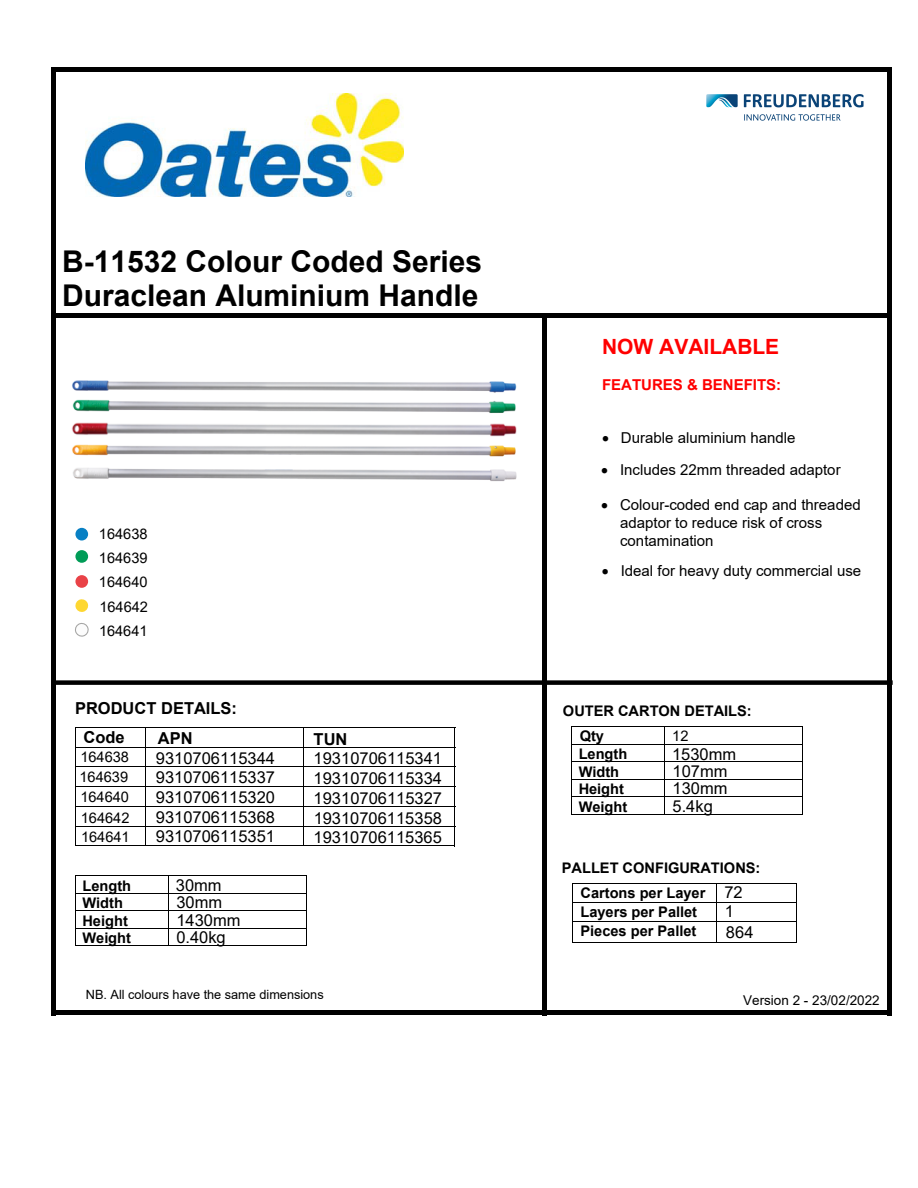
<style>
.page{position:relative;width:918px;height:1188px;background:#fff}
.page>*{position:absolute;margin:0;border:0;box-sizing:border-box;transform-origin:0 0}
.t1{font:700 30px/34.5px "Arial";color:#000}
.t2{font:700 21px "Arial";color:#f00}
.t3{font:16.5px/17.1px "Arial";color:#000}
.t4{font:700 16.5px/28.8px "Arial";color:#000}
.t5{font:15px/17.7px "Arial";color:#000}
.t6{font:700 15px "Arial";color:#f00}
.t7{font:700 14.55px/17.5px "Arial";color:#000}
.t8{font:14.55px/24.3px "Arial";color:#000;text-align:justify}
.t9{font:13.5px "Arial";color:#000}
.t10{font:12.75px "Arial";color:#000}
</style>
<div class="page">
<img style="left:86px;top:94px;width:318px;height:103px">
<div style="left:52px;top:67px;width:840px;height:5px;background:#000"></div>
<hr style="left:52px;top:72px;width:4px;height:14px;background:#000">
<hr style="left:888px;top:72px;width:4px;height:14px;background:#000">
<svg style="left:52px;top:86px;width:4px;height:4px"></svg>
<svg style="left:888px;top:86px;width:4px;height:4px"></svg>
<hr style="left:52px;top:90px;width:4px;height:35px;background:#000">
<hr style="left:888px;top:90px;width:4px;height:35px;background:#000">
<svg style="left:52px;top:125px;width:4px;height:4px"></svg>
<svg style="left:888px;top:125px;width:4px;height:4px"></svg>
<hr style="left:52px;top:129px;width:4px;height:14px;background:#000">
<hr style="left:888px;top:129px;width:4px;height:14px;background:#000">
<svg style="left:52px;top:143px;width:4px;height:5px"></svg>
<svg style="left:888px;top:143px;width:4px;height:5px"></svg>
<hr style="left:52px;top:148px;width:4px;height:34px;background:#000">
<hr style="left:888px;top:148px;width:4px;height:34px;background:#000">
<svg style="left:52px;top:182px;width:4px;height:4px"></svg>
<svg style="left:888px;top:182px;width:4px;height:4px"></svg>
<hr style="left:52px;top:186px;width:4px;height:14px;background:#000">
<hr style="left:888px;top:186px;width:4px;height:14px;background:#000">
<svg style="left:52px;top:200px;width:4px;height:5px"></svg>
<svg style="left:888px;top:200px;width:4px;height:5px"></svg>
<hr style="left:52px;top:205px;width:4px;height:34px;background:#000">
<hr style="left:888px;top:205px;width:4px;height:34px;background:#000">
<svg style="left:52px;top:239px;width:4px;height:5px"></svg>
<svg style="left:888px;top:239px;width:4px;height:5px"></svg>
<hr style="left:52px;top:244px;width:4px;height:69px;background:#000">
<hr style="left:888px;top:244px;width:4px;height:69px;background:#000">
<hr style="left:52px;top:313px;width:546px;height:4px;background:#000">
<hr style="left:598px;top:313px;width:274px;height:4px;background:#000">
<hr style="left:872px;top:313px;width:20px;height:4px;background:#000">
<hr style="left:52px;top:317px;width:4px;height:397px;background:#000">
<hr style="left:543px;top:313px;width:4px;height:405px;background:#000">
<hr style="left:888px;top:317px;width:4px;height:397px;background:#000">
<hr style="left:75px;top:727px;width:380px;height:1px;background:#000">
<hr style="left:145px;top:727px;width:1px;height:118px;background:#000">
<hr style="left:303px;top:728px;width:1px;height:117px;background:#000">
<hr style="left:75px;top:747px;width:380px;height:1px;background:#000">
<hr style="left:75px;top:767px;width:380px;height:1px;background:#000">
<hr style="left:455px;top:727px;width:1px;height:119px;background:#000">
<hr style="left:75px;top:786px;width:380px;height:1px;background:#000">
<hr style="left:75px;top:826px;width:380px;height:1px;background:#000">
<svg style="left:75px;top:728px;width:1px;height:117px"></svg>
<hr style="left:75px;top:845px;width:141px;height:1px;background:#000">
<hr style="left:217px;top:845px;width:140px;height:1px;background:#000">
<hr style="left:321px;top:845px;width:134px;height:1px;background:#000">
<hr style="left:52px;top:714px;width:4px;height:301px;background:#000">
<hr style="left:52px;top:1011px;width:42px;height:4px;background:#000">
<hr style="left:93px;top:1011px;width:480px;height:4px;background:#000">
<hr style="left:543px;top:714px;width:4px;height:301px;background:#000">
<hr style="left:550px;top:1011px;width:338px;height:4px;background:#000">
<hr style="left:888px;top:714px;width:4px;height:301px;background:#000">
<div style="left:56px;top:680px;width:837px;height:5px;background:#000"></div>
<img style="left:707px;top:95px;width:156px;height:25px">
<div style="left:75px;top:528px;width:13px;height:13px;background:#0880c4;border-radius:50%"></div>
<div style="left:75px;top:550px;width:13px;height:13px;background:#009c57;border-radius:50%"></div>
<div style="left:75px;top:575px;width:13px;height:13px;background:#e94247;border-radius:50%"></div>
<svg style="left:75px;top:599px;width:14px;height:13px"></svg>
<svg style="left:75px;top:623px;width:14px;height:14px"></svg>
<hr style="left:75px;top:806px;width:380px;height:1px;background:#000">
<hr style="left:571px;top:727px;width:232px;height:1px;background:#000">
<hr style="left:571px;top:744px;width:232px;height:1px;background:#000">
<hr style="left:571px;top:762px;width:232px;height:1px;background:#000">
<hr style="left:571px;top:779px;width:232px;height:1px;background:#000">
<hr style="left:571px;top:797px;width:232px;height:1px;background:#000">
<svg style="left:571px;top:728px;width:1px;height:86px"></svg>
<svg style="left:664px;top:728px;width:1px;height:86px"></svg>
<svg style="left:802px;top:728px;width:1px;height:86px"></svg>
<hr style="left:571px;top:814px;width:232px;height:1px;background:#000">
<hr style="left:573px;top:883px;width:144px;height:1px;background:#000">
<hr style="left:717px;top:883px;width:80px;height:1px;background:#000">
<hr style="left:573px;top:902px;width:144px;height:1px;background:#000">
<hr style="left:717px;top:902px;width:80px;height:1px;background:#000">
<hr style="left:573px;top:922px;width:144px;height:1px;background:#000">
<hr style="left:717px;top:922px;width:80px;height:1px;background:#000">
<svg style="left:572px;top:883px;width:1px;height:60px"></svg>
<hr style="left:573px;top:942px;width:144px;height:1px;background:#000">
<hr style="left:717px;top:942px;width:79px;height:1px;background:#000">
<svg style="left:796px;top:884px;width:1px;height:59px"></svg>
<img style="left:72px;top:380px;width:445px;height:101px">
<hr style="left:75px;top:875px;width:232px;height:1px;background:#000">
<hr style="left:75px;top:893px;width:232px;height:1px;background:#000">
<hr style="left:75px;top:910px;width:232px;height:1px;background:#000">
<hr style="left:75px;top:928px;width:232px;height:1px;background:#000">
<svg style="left:75px;top:876px;width:1px;height:69px"></svg>
<svg style="left:168px;top:876px;width:1px;height:69px"></svg>
<svg style="left:306px;top:876px;width:1px;height:69px"></svg>
<hr style="left:75px;top:945px;width:232px;height:1px;background:#000">
<h1 class="t1" style="left:62px;top:244px;width:421px">B-11532 Colour Coded Series<br>Duraclean Aluminium Handle</h1>
<p class="t8" style="left:99px;top:522px;width:51px">164638<br>164639<br>164640<br>164642<br>164641</p>
<p class="t4" style="left:84px;top:694px;width:155px;text-indent:-8px">PRODUCT DETAILS:<br>Code</p>
<p class="t4" style="left:158px;top:724px;width:36px">APN</p>
<p class="t4" style="left:314px;top:725px;width:35px">TUN</p>
<p class="t3" style="left:156px;top:749px;width:121px">9310706115344</p>
<p class="t3" style="left:314px;top:750px;width:130px">19310706115341</p>
<p class="t3" style="left:156px;top:769px;width:121px">9310706115337</p>
<p class="t3" style="left:314px;top:770px;width:130px">19310706115334</p>
<p class="t3" style="left:156px;top:789px;width:121px">9310706115320</p>
<p class="t3" style="left:314px;top:789px;width:130px">19310706115327</p>
<p class="t3" style="left:156px;top:808px;width:121px">9310706115368</p>
<p class="t3" style="left:314px;top:809px;width:130px">19310706115358</p>
<p class="t3" style="left:156px;top:828px;width:121px">9310706115351</p>
<p class="t3" style="left:314px;top:829px;width:130px">19310706115365</p>
<p class="t8" style="left:80px;top:747px;width:52px;line-height:20.1px">164638<br>164639<br>164640<br>164642<br>164641</p>
<p class="t7" style="left:82px;top:877px;width:50px">Length<br>Width<br>Height<br>Weight</p>
<p class="t3" style="left:176px;top:877px;width:66px">30mm<br>30mm<br>1430mm</p>
<p class="t3" style="left:176px;top:929px;width:51px">0.40kg</p>
<p class="t10" style="left:86px;top:986px;width:239px">NB. All colours have the same dimensions</p>
<p class="t2" style="left:602px;top:332px;width:179px">NOW AVAILABLE</p>
<p class="t6" style="left:602px;top:374px;width:181px">FEATURES &amp; BENEFITS:</p>
<p class="t5" style="left:602px;top:428px;width:195px">• Durable aluminium handle</p>
<p class="t5" style="left:601px;top:460px;width:241px">• Includes 22mm threaded adaptor</p>
<p class="t5" style="left:620px;top:496px;width:242px;text-indent:-19px">• Colour-coded end cap and threaded adaptor to reduce risk of cross contamination</p>
<p class="t5" style="left:602px;top:562px;width:261px">• Ideal for heavy duty commercial use</p>
<p class="t7" style="left:580px;top:699px;width:174px;line-height:24.8px;text-indent:-17px">OUTER CARTON DETAILS:<br>Qty</p>
<p class="t8" style="left:672px;top:723px;width:18px">12</p>
<p class="t7" style="left:579px;top:745px;width:50px">Length<br>Width<br>Height<br>Weight</p>
<p class="t3" style="left:672px;top:746px;width:66px">1530mm<br>107mm<br>130mm</p>
<p class="t3" style="left:673px;top:797px;width:42px">5.4kg</p>
<p class="t7" style="left:580px;top:856px;width:181px;line-height:24.8px;text-indent:-19px">PALLET CONFIGURATIONS:<br>Cartons per Layer</p>
<p class="t7" style="left:580px;top:902px;width:118px;line-height:19.2px">Layers per Pallet<br>Pieces per Pallet</p>
<p class="t3" style="left:724px;top:883px;width:20px;line-height:19px">72<br>1</p>
<p class="t3" style="left:726px;top:923px;width:29px">864</p>
<p class="t9" style="left:743px;top:991px;width:138px">Version 2 - 23/02/2022</p>
</div>
